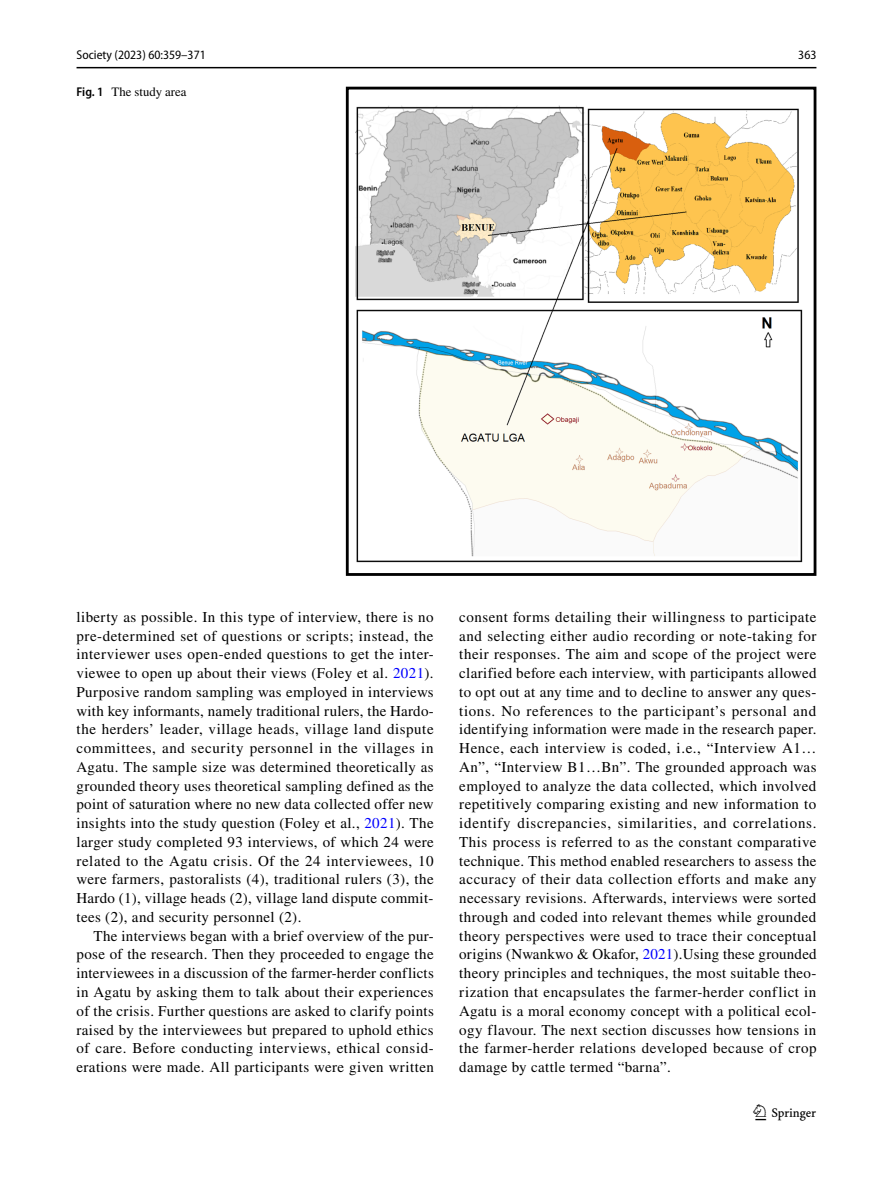
<style>
.page{position:relative;width:893px;height:1187px;background:#fff}
.page>*{position:absolute;margin:0;border:0;box-sizing:border-box;transform-origin:0 0}
.t1{font:22.5px "Springnew Regular 3";color:#000}
.t2{font:15px/18.8px "STIX";letter-spacing:.025em;color:#000;text-align:justify}
.t3{font:semi-condensed 12.75px "Myriad Pro";color:#000}
.t4{font:12.75px "STIX";color:#000}
.s1{font-family:"Myriad Pro";font-weight:600;font-stretch:semi-condensed}
.s2{color:#00f}
</style>
<div class="page">
<hr style="left:77px;top:67px;width:739px;height:1px;background:#000">
<div style="left:346px;top:87px;width:470px;height:489px;border:3px solid #000"></div>
<img style="left:355px;top:105px;width:448px;height:457px">
<p class="t3" style="left:77px;top:48px;width:131px">Society (2023) 60:359–371</p>
<p class="t3" style="left:798px;top:48px;width:20px">363</p>
<p class="t4" style="left:77px;top:83px;width:111px"><span class="s1">Fig. 1</span> The study area</p>
<p class="t2" style="left:77px;top:608px;width:359px">liberty as possible. In this type of interview, there is no pre-determined set of questions or scripts; instead, the interviewer uses open-ended questions to get the inter&shy;viewee to open up about their views (Foley et al. <span class="s2">2021</span>).<br>Purposive random sampling was employed in interviews with key informants, namely traditional rulers, the Hardo&shy;the herders’ leader, village heads, village land dispute committees, and security personnel in the villages in Agatu. The sample size was determined theoretically as grounded theory uses theoretical sampling defined as the point of saturation where no new data collected offer new insights into the study question (Foley et al., <span class="s2">2021</span>). The larger study completed 93 interviews, of which 24 were related to the Agatu crisis. Of the 24 interviewees, 10 were farmers, pastoralists (4), traditional rulers (3), the Hardo (1), village heads (2), village land dispute commit&shy;tees (2), and security personnel (2).</p>
<p class="t2" style="left:77px;top:927px;width:359px;text-indent:17px">The interviews began with a brief overview of the pur&shy;pose of the research. Then they proceeded to engage the interviewees in a discussion of the farmer-herder conflicts in Agatu by asking them to talk about their experiences of the crisis. Further questions are asked to clarify points raised by the interviewees but prepared to uphold ethics of care. Before conducting interviews, ethical consid&shy;erations were made. All participants were given written</p>
<p class="t2" style="left:459px;top:608px;width:359px">consent forms detailing their willingness to participate and selecting either audio recording or note-taking for their responses. The aim and scope of the project were clarified before each interview, with participants allowed to opt out at any time and to decline to answer any ques&shy;tions. No references to the participant’s personal and identifying information were made in the research paper.<br>Hence, each interview is coded, i.e., “Interview A1… An”, “Interview B1…Bn”. The grounded approach was employed to analyze the data collected, which involved repetitively comparing existing and new information to identify discrepancies, similarities, and correlations.<br>This process is referred to as the constant comparative technique. This method enabled researchers to assess the accuracy of their data collection efforts and make any necessary revisions. Afterwards, interviews were sorted through and coded into relevant themes while grounded theory perspectives were used to trace their conceptual origins (Nwankwo &amp; Okafor, <span class="s2">2021</span>).Using these grounded theory principles and techniques, the most suitable theo&shy;rization that encapsulates the farmer-herder conflict in Agatu is a moral economy concept with a political ecol&shy;ogy flavour. The next section discusses how tensions in the farmer-herder relations developed because of crop damage by cattle termed “barna”.</p>
<h1 class="t1" style="left:755px;top:1104px;width:62px">1 3</h1>
</div>
